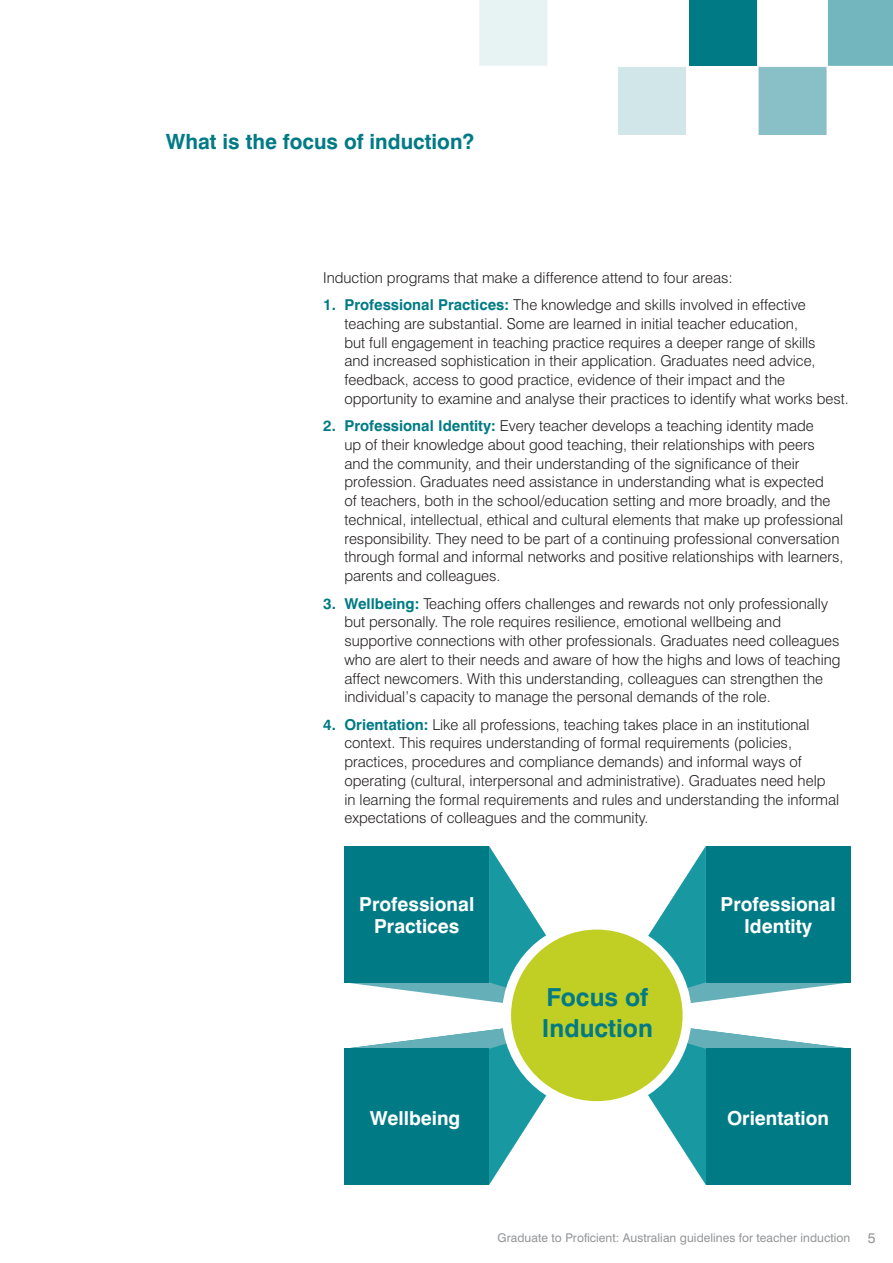
<style>
.page{position:relative;width:893px;height:1263px;background:#fff}
.page>*{position:absolute;margin:0;border:0;box-sizing:border-box;transform-origin:0 0}
.Head_B{font:700 24.9px/31px "Swiss 721 BT";color:#007b85}
.Head_B-2{font:700 21px "Swiss 721 BT";color:#007b85}
.text_p{font:700 19.35px "Swiss 721 BT";color:#fff}
.text_p-2{font:300 15px/18.8px "Swiss 721 BT";color:#231f20}
.page_number_L{font:14.25px "Swiss 721 BT";color:#939598}
.footer_L{font:12px "Swiss 721 BT";letter-spacing:.005em;color:#939598}
.s1{font-weight:700;color:#007b85}
</style>
<div class="page">
<img style="left:479px;top:0;width:414px;height:135px">
<div style="left:689px;top:0;width:68px;height:65px;background:#007b85"></div>
<svg style="left:344px;top:846px;width:506px;height:339px"></svg>
<div style="left:706px;top:846px;width:144px;height:136px;background:#007b85"></div>
<div style="left:706px;top:1049px;width:144px;height:136px;background:#007b85"></div>
<div style="left:344px;top:846px;width:145px;height:136px;background:#007b85"></div>
<div style="left:344px;top:1049px;width:145px;height:136px;background:#007b85"></div>
<div style="left:507px;top:925px;width:180px;height:181px;background:#c1ce23;border-radius:50%"></div>
<div style="left:502px;top:920px;width:190px;height:190px;border:9px solid #fff;border-radius:50%"></div>
<p class="Head_B-2" style="left:166px;top:128px;width:310px">What is the focus of induction?</p>
<p class="text_p-2" style="left:323px;top:268px;width:411px">Induction programs that make a difference attend to four areas:</p>
<p class="text_p-2" style="left:344px;top:295px;width:506px;text-indent:-21px"><span class="s1">1. Professional Practices:</span> The knowledge and skills involved in effective teaching are substantial. Some are learned in initial teacher education,<br>but full engagement in teaching practice requires a deeper range of skills<br>and increased sophistication in their application. Graduates need advice, feedback, access to good practice, evidence of their impact and the opportunity to examine and analyse their practices to identify what works best.</p>
<p class="text_p-2" style="left:344px;top:416px;width:500px;text-indent:-21px"><span class="s1">2. Professional Identity:</span> Every teacher develops a teaching identity made<br>up of their knowledge about good teaching, their relationships with peers and the community, and their understanding of the significance of their profession. Graduates need assistance in understanding what is expected<br>of teachers, both in the school/education setting and more broadly, and the technical, intellectual, ethical and cultural elements that make up professional responsibility. They need to be part of a continuing professional conversation through formal and informal networks and positive relationships with learners, parents and colleagues.</p>
<p class="text_p-2" style="left:344px;top:594px;width:498px;text-indent:-21px"><span class="s1">3. Wellbeing:</span> Teaching offers challenges and rewards not only professionally but personally. The role requires resilience, emotional wellbeing and supportive connections with other professionals. Graduates need colleagues who are alert to their needs and aware of how the highs and lows of teaching affect newcomers. With this understanding, colleagues can strengthen the individual’s capacity to manage the personal demands of the role.</p>
<p class="text_p-2" style="left:344px;top:715px;width:496px;text-indent:-21px"><span class="s1">4. Orientation:</span> Like all professions, teaching takes place in an institutional context. This requires understanding of formal requirements (policies, practices, procedures and compliance demands) and informal ways of operating (cultural, interpersonal and administrative). Graduates need help in learning the formal requirements and rules and understanding the informal expectations of colleagues and the community.</p>
<p class="text_p" style="left:359px;top:892px;width:117px">Professional</p>
<p class="text_p" style="left:374px;top:914px;width:87px">Practices</p>
<p class="Head_B" style="left:542px;top:981px;width:113px">Focus of<br>Induction</p>
<p class="text_p" style="left:721px;top:892px;width:117px">Professional</p>
<p class="text_p" style="left:744px;top:914px;width:70px">Identity</p>
<p class="text_p" style="left:370px;top:1106px;width:92px">Wellbeing</p>
<p class="text_p" style="left:727px;top:1106px;width:104px">Orientation</p>
<p class="footer_L" style="left:498px;top:1230px;width:354px">Graduate to Proficient: Australian guidelines for teacher induction</p>
<p class="page_number_L" style="left:868px;top:1229px;width:9px">5</p>
</div>
